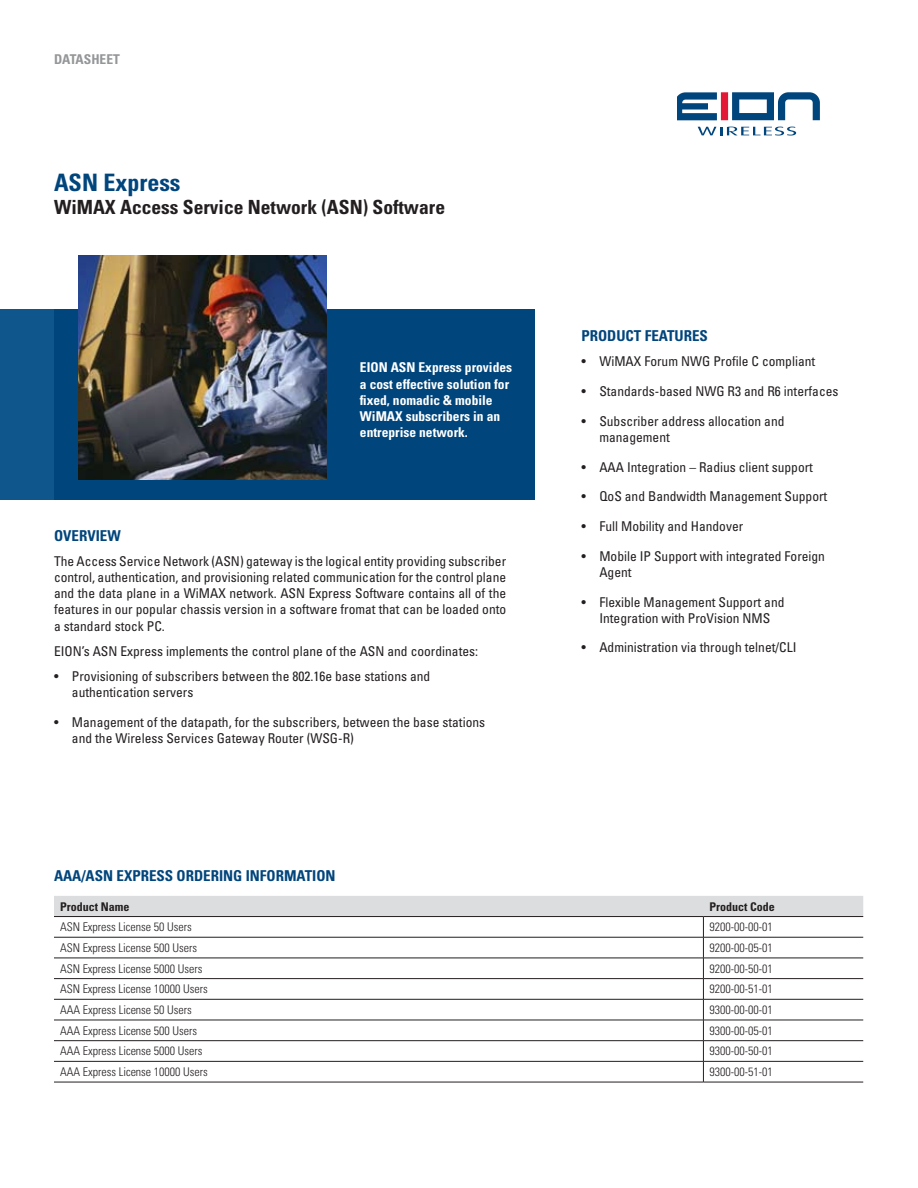
<style>
.page{position:relative;width:918px;height:1188px;background:#fff}
.page>*{position:absolute;margin:0;border:0;box-sizing:border-box;transform-origin:0 0}
.t1{font:700 condensed 24px "Univers LT Std";color:#00457c}
.t2{font:700 condensed 19.5px "Univers LT Std";color:#231f20}
.t3{font:700 condensed 15px "Univers LT Std";color:#00457c}
.t4{font:condensed 13.5px/16.2px "Univers LT Std";color:#231f20}
.t5{font:700 condensed 13.5px/16.2px "Univers LT Std";color:#fff}
.t6{font:700 condensed 13.5px "Univers LT Std";color:#949698}
.t7{font:300 condensed 12px "Univers LT Std";color:#231f20}
.t8{font:700 condensed 12px "Univers LT Std";color:#231f20}
</style>
<div class="page">
<div style="left:0;top:310px;width:535px;height:190px;background:#00457c"></div>
<div style="left:0;top:310px;width:54px;height:190px;background:#0e568b"></div>
<svg style="left:678px;top:92px;width:142px;height:28px"></svg>
<svg style="left:698px;top:127px;width:98px;height:8px"></svg>
<img style="left:79px;top:256px;width:248px;height:223px">
<hr style="left:54px;top:1082px;width:649px;height:1px;background:#231f20">
<svg style="left:54px;top:896px;width:809px;height:186px"></svg>
<hr style="left:703px;top:1082px;width:160px;height:1px;background:#231f20">
<p class="t6" style="left:54px;top:51px;width:67px">DATASHEET</p>
<h1 class="t1" style="left:54px;top:168px;width:128px">ASN Express</h1>
<h2 class="t2" style="left:54px;top:195px;width:393px">WiMAX Access Service Network (ASN) Software</h2>
<p class="t5" style="left:360px;top:359px;width:154px">EIO N ASN Express provides a cost effective solution for fixed, nomadic &amp; mobile<br>WiMAX subscribers in an entreprise network.</p>
<p class="t3" style="left:54px;top:526px;width:57px">Overview</p>
<p class="t4" style="left:54px;top:553px;width:454px;text-align:justify">The Access Service Network (ASN) gateway is the logical entity providing subscriber control, authentication, and provisioning related communication for the control plane and the data plane in a WiMAX network. ASN Express Software contains all of the features in our popular chassis version in a software fromat that can be loaded onto a standard stock PC.</p>
<p class="t4" style="left:54px;top:643px;width:426px">EION’s ASN Express implements the control plane of the ASN and coordinates:</p>
<p class="t4" style="left:72px;top:668px;width:360px;text-indent:-18px">• Provisioning of subscribers between the 802.16e base stations and authentication servers</p>
<p class="t4" style="left:72px;top:714px;width:415px;text-indent:-18px">• Management of the datapath, for the subscribers, between the base stations and the Wireless Services Gateway Router (WSG-R)</p>
<p class="t3" style="left:581px;top:327px;width:119px">Product Features</p>
<p class="t4" style="left:581px;top:353px;width:235px">• WiMAX Forum NWG Profile C compliant</p>
<p class="t4" style="left:581px;top:383px;width:259px">• Standards-based NWG R3 and R6 interfaces</p>
<p class="t4" style="left:599px;top:413px;width:187px;text-indent:-18px">• Subscriber address allocation and management</p>
<p class="t4" style="left:581px;top:458px;width:233px">• AAA Integration – Radius client support</p>
<p class="t4" style="left:581px;top:488px;width:247px">• QoS and Bandwidth Management Support</p>
<p class="t4" style="left:581px;top:518px;width:163px">• Full Mobility and Handover</p>
<p class="t4" style="left:599px;top:548px;width:227px;text-indent:-18px">• Mobile IP Support with integrated Foreign<br>Agent</p>
<p class="t4" style="left:581px;top:593px;width:205px;text-align:center">• Flexible Management Support and<br>Integration with ProVision NMS</p>
<p class="t4" style="left:581px;top:639px;width:217px">• Administration via through telnet/CLI</p>
<p class="t3" style="left:54px;top:866px;width:104px">AAA/ASN Exp ress</p>
<p class="t3" style="left:177px;top:866px;width:118px">Ordering Informat</p>
<p class="t3" style="left:312px;top:866px;width:22px">ion</p>
<p class="t8" style="left:60px;top:899px;width:71px">Product Name</p>
<p class="t8" style="left:709px;top:899px;width:67px">Product Code</p>
<p class="t7" style="left:60px;top:920px;width:133px">ASN Express License 50 Users</p>
<p class="t7" style="left:709px;top:920px;width:65px">9200-00-00-01</p>
<p class="t7" style="left:60px;top:940px;width:139px">ASN Express License 500 Users</p>
<p class="t7" style="left:709px;top:940px;width:65px">9200-00-05-01</p>
<p class="t7" style="left:60px;top:961px;width:144px">ASN Express License 5000 Users</p>
<p class="t7" style="left:709px;top:961px;width:65px">9200-00-50-01</p>
<p class="t7" style="left:60px;top:982px;width:149px">ASN Express License 10000 Users</p>
<p class="t7" style="left:709px;top:982px;width:65px">9200-00-51-01</p>
<p class="t7" style="left:60px;top:1003px;width:133px">AAA Express License 50 Users</p>
<p class="t7" style="left:709px;top:1003px;width:65px">9300-00-00-01</p>
<p class="t7" style="left:60px;top:1023px;width:139px">AAA Express License 500 Users</p>
<p class="t7" style="left:709px;top:1023px;width:65px">9300-00-05-01</p>
<p class="t7" style="left:60px;top:1044px;width:144px">AAA Express License 5000 Users</p>
<p class="t7" style="left:709px;top:1044px;width:65px">9300-00-50-01</p>
<p class="t7" style="left:60px;top:1065px;width:149px">AAA Express License 10000 Users</p>
<p class="t7" style="left:709px;top:1065px;width:65px">9300-00-51-01</p>
</div>
